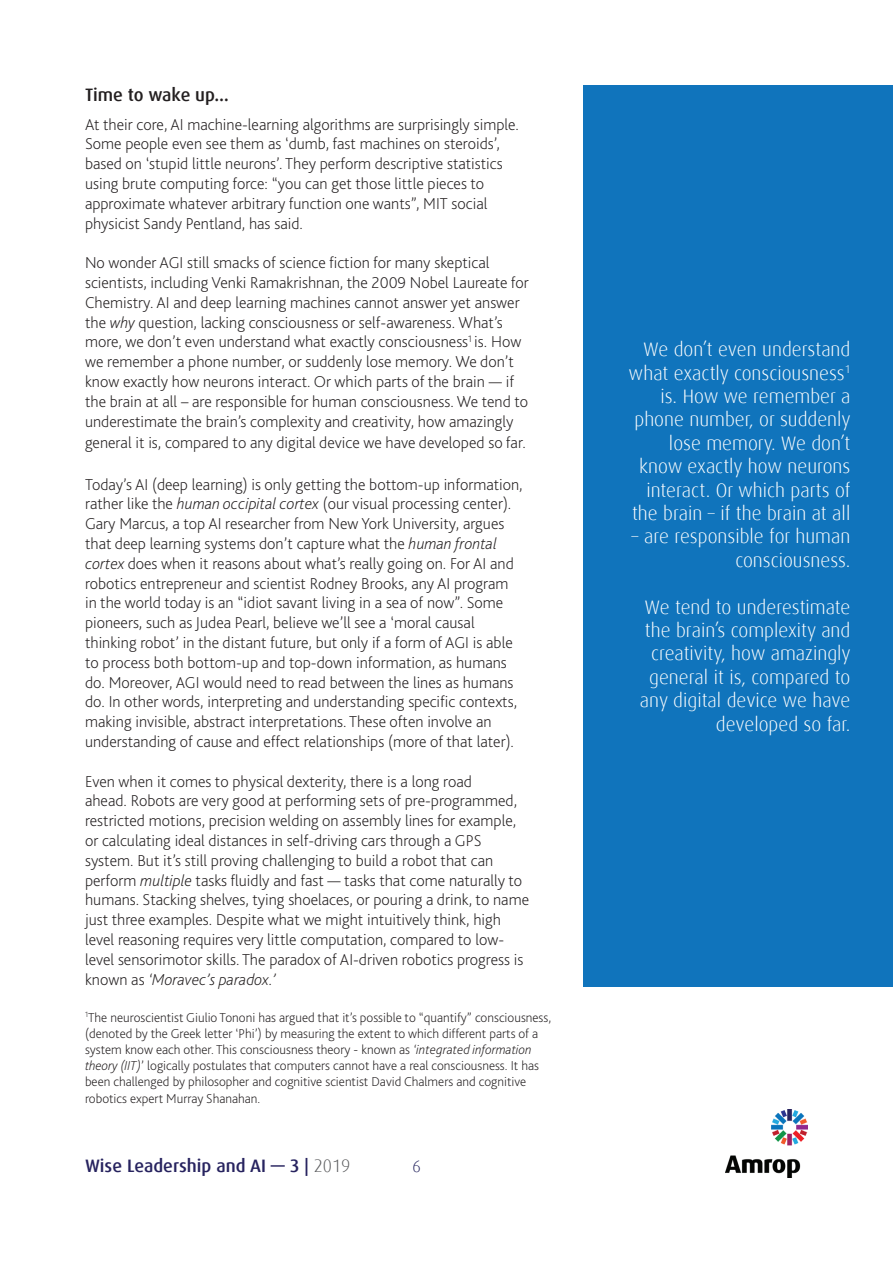
<style>
.page{position:relative;width:893px;height:1263px;background:#fff}
.page>*{position:absolute;margin:0;border:0;box-sizing:border-box;transform-origin:0 0}
.t1{font:300 19.5px/23.4px "Dax";color:#fff;text-align:right}
.t2{font:500 18px "Dax";color:#27235f}
.t3{font:500 18px "Dax";color:#231f20}
.t4{font:200 16.5px/19.8px "Bliss 2";color:#231f20}
.t5{font:300 16.5px "Dax";color:#26255f}
.t6{font:200 13.5px/16.2px "Bliss 2";color:#231f20}
.s1{font-style:italic}
.s2{font-weight:300;color:#58595b}
</style>
<div class="page">
<img style="left:725px;top:1110px;width:83px;height:67px">
<div style="left:584px;top:85px;width:309px;height:901px;background:#1074bc"></div>
<p class="t3" style="left:85px;top:85px;width:145px">Time to wake up…</p>
<p class="t4" style="left:85px;top:114px;width:435px">At their core, AI machine-learning algorithms are surprisingly simple.<br>Some people even see them as ‘dumb, fast machines on steroids’, based on ‘stupid little neurons’. They perform descriptive statistics using brute computing force: “you can get those little pieces to approximate whatever arbitrary function one wants”, MIT social physicist Sandy Pentland, has said.</p>
<p class="t4" style="left:85px;top:252px;width:445px">No wonder AGI still smacks of science fiction for many skeptical scientists, including Venki Ramakrishnan, the 2009 Nobel Laureate for Chemistry. AI and deep learning machines cannot answer yet answer the <span class="s1">why</span> question, lacking consciousness or self-awareness. What’s more, we don’t even understand what exactly consciousness<sup>1</sup> is. How we remember a phone number, or suddenly lose memory. We don’t know exactly how neurons interact. Or which parts of the brain — if the brain at all – are responsible for human consciousness. We tend to underestimate the brain’s complexity and creativity, how amazingly</p>
<p class="t4" style="left:85px;top:432px;width:442px">general it is, compared to any digital device we have developed so far.</p>
<p class="t4" style="left:85px;top:474px;width:439px">Today’s AI (deep learning) is only getting the bottom-up information, rather like the <span class="s1">human occipital cortex</span> (our visual processing center).<br>Gary Marcus, a top AI researcher from New York University, argues that deep learning systems don’t capture what the <span class="s1">human frontal cortex</span> does when it reasons about what’s really going on. For AI and robotics entrepreneur and scientist Rodney Brooks, any AI program in the world today is an “idiot savant living in a sea of now”. Some pioneers, such as Judea Pearl, believe we’ll see a ‘moral causal thinking robot’ in the distant future, but only if a form of AGI is able to process both bottom-up and top-down information, as humans do. Moreover, AGI would need to read between the lines as humans do. In other words, interpreting and understanding specific contexts, making invisible, abstract interpretations. These often involve an understanding of cause and effect relationships (more of that later).</p>
<p class="t4" style="left:85px;top:771px;width:446px">Even when it comes to physical dexterity, there is a long road<br>ahead. Robots are very good at performing sets of pre-programmed, restricted motions, precision welding on assembly lines for example, or calculating ideal distances in self-driving cars through a GPS system. But it’s still proving challenging to build a robot that can perform <span class="s1">multiple</span> tasks fluidly and fast — tasks that come naturally to humans. Stacking shelves, tying shoelaces, or pouring a drink, to name just three examples. Despite what we might intuitively think, high level reasoning requires very little computation, compared to low&shy;level sensorimotor skills. The paradox of AI-driven robotics progress is known as <span class="s1">‘Moravec’s paradox.’</span></p>
<p class="t6" style="left:85px;top:1009px;width:468px"><sup>1</sup>The neuroscientist Giulio Tononi has argued that it’s possible to “quantify” consciousness, (denoted by the Greek letter ‘Phi’) by measuring the extent to which different parts of a system know each other. This consciousness theory - known as <span class="s1">‘integrated information theory (IIT)</span>’ logically postulates that computers cannot have a real consciousness. It has been challenged by philosopher and cognitive scientist David Chalmers and cognitive robotics expert Murray Shanahan.</p>
<p class="t2" style="left:85px;top:1155px;width:267px">Wise Leadership and AI — 3 | <span class="s2">2019</span></p>
<p class="t5" style="left:412px;top:1157px;width:10px">6</p>
<p class="t1" style="left:629px;top:338px;width:224px">We don’t even understand what exactly consciousness<sup>1 </sup>is. How we remember a phone number, or suddenly lose memory. We don’t know exactly how neurons interact. Or which parts of the brain – if the brain at all</p>
<p class="t1" style="left:632px;top:525px;width:220px">– are responsible for human consciousness.</p>
<p class="t1" style="left:640px;top:595px;width:212px">We tend to underestimate the brain’s complexity and creativity, how amazingly general it is, compared to any digital device we have developed so far.</p>
</div>
